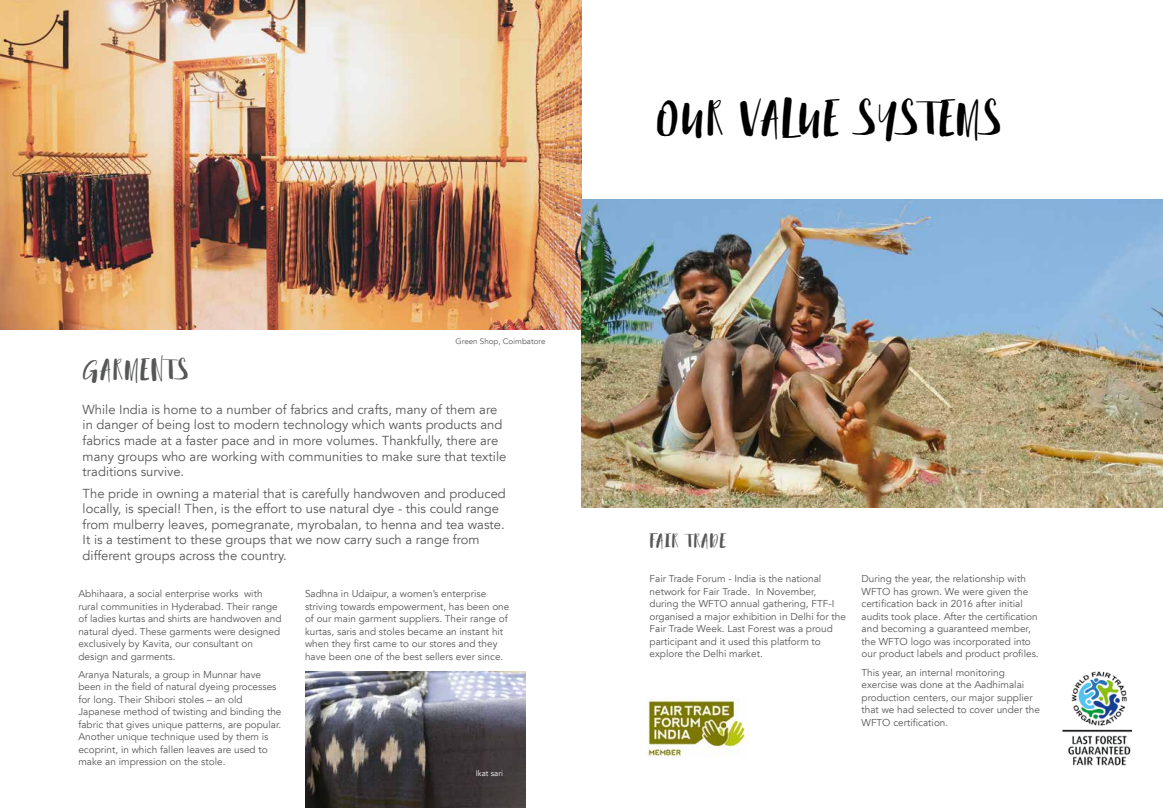
<style>
.page{position:relative;width:1163px;height:808px;background:#fff}
.page>*{position:absolute;margin:0;border:0;box-sizing:border-box;transform-origin:0 0}
.t1{font:40px "Monofor";letter-spacing:.05em;color:#000}
.t2{font:24px "Monofor";letter-spacing:.075em;color:#555756}
.t3{font:16px "Monofor";letter-spacing:.075em;color:#555756}
.t4{font:13px/15.6px "Avenir LT";color:#555756}
.t5{font:10px/12.5px "Avenir LT";color:#555756}
.t6{font:8px "Avenir LT";color:#555756}
.t7{font:8px "Avenir LT";color:#fff}
</style>
<div class="page">
<img style="left:0;top:0;width:581px;height:329px">
<img style="left:581px;top:200px;width:581px;height:307px">
<img style="left:647px;top:699px;width:101px;height:57px">
<img style="left:305px;top:672px;width:220px;height:136px">
<img style="left:1062px;top:671px;width:68px;height:95px">
<p class="t6" style="left:455px;top:337px;width:91px">Green Shop, Coimbatore</p>
<h2 class="t2" style="left:83px;top:357px;width:107px">GARMENTS</h2>
<p class="t4" style="left:83px;top:402px;width:425px">While India is home to a number of fabrics and crafts, many of them are in danger of being lost to modern technology which wants products and fabrics made at a faster pace and in more volumes. Thankfully, there are many groups who are working with communities to make sure that textile traditions survive.</p>
<p class="t4" style="left:83px;top:486px;width:424px">The pride in owning a material that is carefully handwoven and produced locally, is special! Then, is the effort to use natural dye - this could range from mulberry leaves, pomegranate, myrobalan, to henna and tea waste.<br>It is a testiment to these groups that we now carry such a range from different groups across the country.</p>
<p class="t5" style="left:78px;top:588px;width:204px">Abhihaara, a social enterprise works with rural communities in Hyderabad. Their range of ladies kurtas and shirts are handwoven and natural dyed. These garments were designed exclusively by Kavita, our consultant on design and garments.</p>
<p class="t5" style="left:78px;top:668px;width:204px">Aranya Naturals, a group in Munnar have been in the field of natural dyeing processes for long. Their Shibori stoles – an old Japanese method of twisting and binding the fabric that gives unique patterns, are popular.<br>Another unique technique used by them is ecoprint, in which fallen leaves are used to make an impression on the stole.</p>
<p class="t5" style="left:305px;top:588px;width:206px">Sadhna in Udaipur, a women’s enterprise striving towards empowerment, has been one of our main garment suppliers. Their range of kurtas, saris and stoles became an instant hit when they first came to our stores and they have been one of the best sellers ever since.</p>
<p class="t7" style="left:476px;top:769px;width:29px">Ikat sari</p>
<h1 class="t1" style="left:656px;top:97px;width:346px">OUR VALUE SYSTEMS</h1>
<h3 class="t3" style="left:649px;top:532px;width:78px">FAIR TRADE</h3>
<p class="t5" style="left:649px;top:573px;width:198px">Fair Trade Forum - India is the national network for Fair Trade. In November, during the WFTO annual gathering, FTF-I organised a major exhibition in Delhi for the Fair Trade Week. Last Forest was a proud participant and it used this platform to explore the Delhi market.</p>
<p class="t5" style="left:861px;top:573px;width:179px">During the year, the relationship with WFTO has grown. We were given the certification back in 2016 after initial audits took place. After the certification and becoming a guaranteed member, the WFTO logo was incorporated into our product labels and product profiles.</p>
<p class="t5" style="left:861px;top:666px;width:180px">This year, an internal monitoring exercise was done at the Aadhimalai production centers, our major supplier that we had selected to cover under the WFTO certification.</p>
</div>
